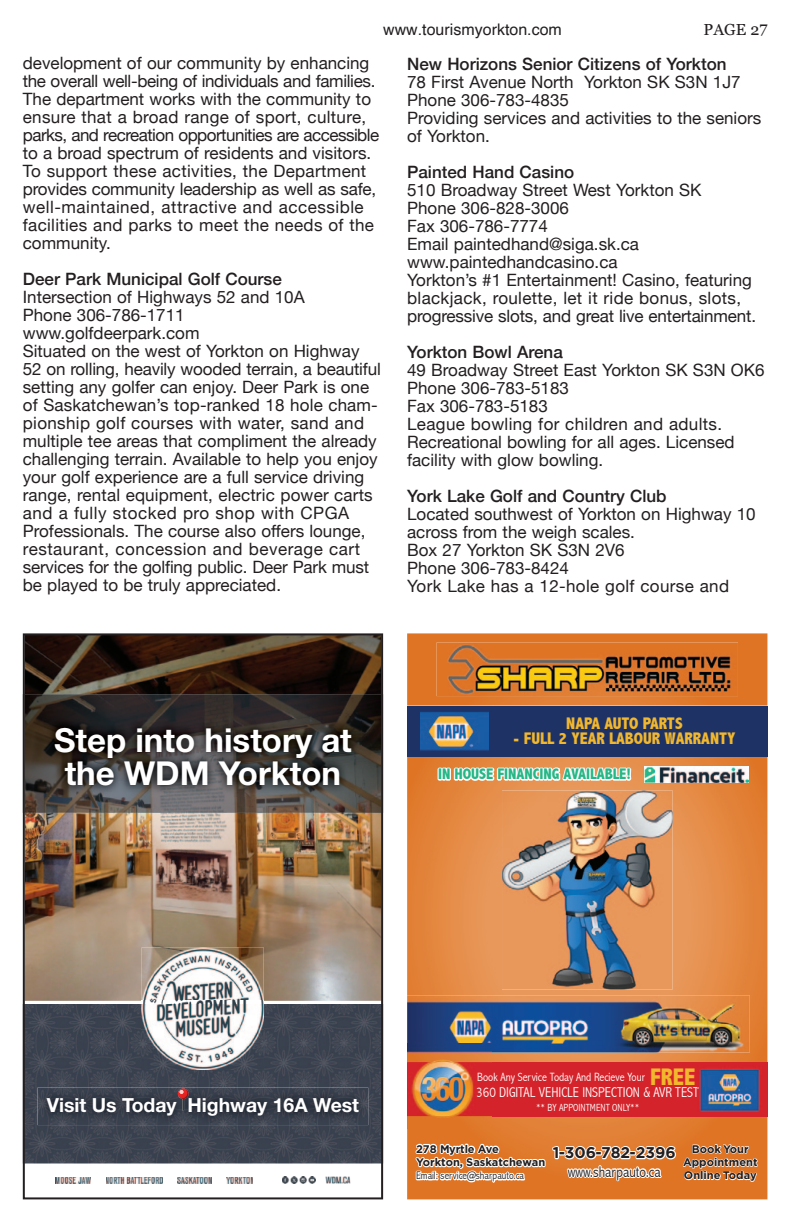
<style>
.page{position:relative;width:794px;height:1224px;background:#fff}
.page>*{position:absolute;margin:0;border:0;box-sizing:border-box;transform-origin:0 0}
.t1{font:700 33px/33px "Helvetica Neue LT Std";color:#fff;text-align:center}
.t2{font:800 condensed 24px "Abadi";color:#f1b72d}
.t3{font:700 19.4px "Helvetica Neue LT Std";color:#fff}
.t4{font:17px/18px "Helvetica Neue";color:#231f20}
.t5{font:500 17px "Helvetica Neue";color:#231f20}
.t6{font:800 condensed 16.8px "Abadi";color:#f1b72d}
.t7{font:16px "Helvetica";color:#231f20}
.t8{font:16px "Georgia";color:#231f20}
.t9{font:300 condensed 15.6px "Abadi";color:#231f20}
.t10{font:700 15.6px "i Ciel Gotham";color:#231f20}
.t11{font:800 condensed 15.4px "Abadi";color:#27b786}
.t12{font:300 condensed 14.2px "Abadi";color:#fff}
.t13{font:300 condensed 12px "Abadi";color:#fff}
.t14{font:700 11px/13.2px "i Ciel Gotham";color:#231f20}
.t15{font:300 condensed 11px "Abadi";color:#231f20}
.t16{font:300 condensed 10.4px "Abadi";color:#fff}
</style>
<div class="page">
<img style="left:23px;top:633px;width:360px;height:566px">
<img style="left:45px;top:716px;width:316px;height:80px">
<img style="left:37px;top:1087px;width:331px;height:37px">
<svg style="left:178px;top:1088px;width:10px;height:22px"></svg>
<img style="left:407px;top:633px;width:360px;height:566px">
<div style="left:407px;top:705px;width:360px;height:51px;background:#1f3266"></div>
<img style="left:420px;top:711px;width:68px;height:40px">
<div style="left:437px;top:767px;width:5px;height:13px;border:3px solid #fff"></div>
<svg style="left:440px;top:757px;width:193px;height:34px"></svg>
<img style="left:644px;top:766px;width:103px;height:16px">
<img style="left:502px;top:790px;width:170px;height:199px">
<img style="left:407px;top:995px;width:342px;height:57px">
<img style="left:436px;top:642px;width:301px;height:54px">
<div style="left:407px;top:1062px;width:360px;height:54px;background:#d5232b"></div>
<img style="left:407px;top:1043px;width:85px;height:84px">
<img style="left:477px;top:1087px;width:15px;height:10px">
<img style="left:698px;top:1069px;width:62px;height:43px">
<svg style="left:412px;top:1140px;width:346px;height:59px"></svg>
<p class="t7" style="left:383px;top:17px;width:180px">www.tourismyorkton.com</p>
<p class="t8" style="left:703px;top:18px;width:65px">Page 27</p>
<p class="t4" style="left:23px;top:55px;width:358px">development of our community by enhancing the overall well-being of individuals and families.<br>The department works with the community to ensure that a broad range of sport, culture, parks, and recreation opportunities are accessible to a broad spectrum of residents and visitors.<br>To support these activities, the Department provides community leadership as well as safe, well-maintained, attractive and accessible facilities and parks to meet the needs of the community.</p>
<p class="t5" style="left:23px;top:265px;width:260px">Deer Park Municipal Golf Course</p>
<p class="t4" style="left:23px;top:289px;width:359px">Intersection of Highways 52 and 10A<br>Phone 306-786-1711<br>www.golfdeerpark.com<br>Situated on the west of Yorkton on Highway 52 on rolling, heavily wooded terrain, a beautiful setting any golfer can enjoy. Deer Park is one of Saskatchewan’s top-ranked 18 hole cham&shy;pionship golf courses with water, sand and multiple tee areas that compliment the already challenging terrain. Available to help you enjoy your golf experience are a full service driving range, rental equipment, electric power carts and a fully stocked pro shop with CPGA Professionals. The course also offers lounge, restaurant, concession and beverage cart services for the golfing public. Deer Park must be played to be truly appreciated.</p>
<p class="t5" style="left:407px;top:50px;width:321px">New Horizons Senior Citizens of Yorkton</p>
<p class="t4" style="left:407px;top:73px;width:355px">78 First Avenue North Yorkton SK S3N 1J7<br>Phone 306-783-4835<br>Providing services and activities to the seniors of Yorkton.</p>
<p class="t5" style="left:407px;top:158px;width:168px">Painted Hand Casino</p>
<p class="t4" style="left:407px;top:181px;width:350px">510 Broadway Street West Yorkton SK<br>Phone 306-828-3006<br>Fax 306-786-7774<br>Email paintedhand@siga.sk.ca www.paintedhandcasino.ca<br>Yorkton’s #1 Entertainment! Casino, featuring blackjack, roulette, let it ride bonus, slots, progressive slots, and great live entertainment.</p>
<p class="t5" style="left:407px;top:338px;width:157px">Yorkton Bowl Arena</p>
<p class="t4" style="left:407px;top:361px;width:359px">49 Broadway Street East Yorkton SK S3N OK6<br>Phone 306-783-5183<br>Fax 306-783-5183<br>League bowling for children and adults.<br>Recreational bowling for all ages. Licensed facility with glow bowling.</p>
<p class="t5" style="left:407px;top:482px;width:261px">York Lake Golf and Country Club</p>
<p class="t4" style="left:407px;top:505px;width:350px">Located southwest of Yorkton on Highway 10 across from the weigh scales.<br>Box 27 Yorkton SK S3N 2V6<br>Phone 306-783-8424<br>York Lake has a 12-hole golf course and</p>
<h1 class="t1" style="left:54px;top:722px;width:299px">Step into history at the WDM Yorkton</h1>
<p class="t6" style="left:566px;top:714px;width:118px">NAPA AUTO PARTS</p>
<p class="t6" style="left:513px;top:728px;width:224px">- FULL 2 YEAR LABOUR WARRANTY</p>
<p class="t11" style="left:438px;top:765px;width:194px">IN HOUSE FINANCING AVAILABLE!</p>
<p class="t3" style="left:47px;top:1092px;width:314px">Visit Us Today Highway 16A West</p>
<h2 class="t2" style="left:650px;top:1063px;width:47px">FREE</h2>
<p class="t13" style="left:477px;top:1070px;width:169px">Book Any Service Today And Recieve Your</p>
<p class="t12" style="left:476px;top:1084px;width:224px">360 DIGITAL VEHICLE INSPECTION &amp; AVR TEST</p>
<p class="t16" style="left:536px;top:1101px;width:105px">** BY APPOINTMENT ONLY**</p>
<p class="t14" style="left:416px;top:1141px;width:130px">278 Myrtle Ave<br>Yorkton, Saskatchewan</p>
<p class="t15" style="left:416px;top:1169px;width:109px">Email: service@sharpauto.ca</p>
<p class="t10" style="left:552px;top:1140px;width:124px">1-306-782-2396</p>
<p class="t9" style="left:567px;top:1162px;width:94px">www.sharpauto.ca</p>
<p class="t14" style="left:682px;top:1141px;width:76px;text-align:center">Book Your<br>Appointment<br>Online Today</p>
</div>
